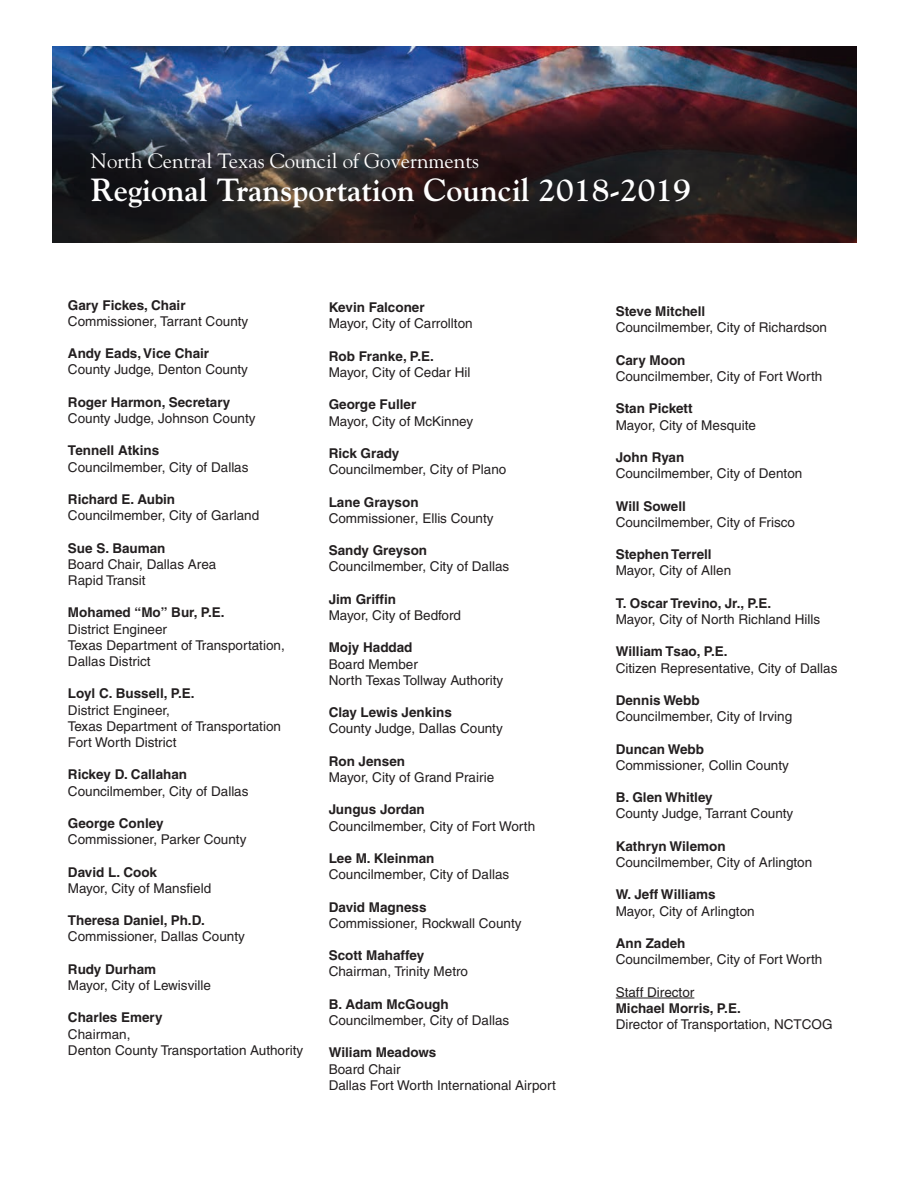
<style>
.page{position:relative;width:918px;height:1188px;background:#fff}
.page>*{position:absolute;margin:0;border:0;box-sizing:border-box;transform-origin:0 0}
.t1{font:700 31.95px "Goudy";color:#fff}
.t2{font:20.7px "Goudy";color:#fff}
.t3{font:13.5px/16.2px "Helvetica";color:#231f20}
.t4{font:700 13.5px "Helvetica";color:#231f20}
</style>
<div class="page">
<hr style="left:616px;top:998px;width:78px;height:1px;background:#231f20">
<img style="left:52px;top:46px;width:805px;height:197px">
<h2 class="t2" style="left:91px;top:152px;width:390px">North Central Texas Council of Governments</h2>
<h1 class="t1" style="left:91px;top:177px;width:601px">Regional Transportation Council 2018-2019</h1>
<p class="t4" style="left:68px;top:300px;width:119px">Gary Fickes, Chair</p>
<p class="t3" style="left:68px;top:314px;width:182px">Commissioner, Tarrant County</p>
<p class="t4" style="left:68px;top:348px;width:143px">Andy Eads, Vice Chair</p>
<p class="t3" style="left:68px;top:363px;width:182px">County Judge, Denton County</p>
<p class="t4" style="left:68px;top:397px;width:164px">Roger Harmon, Secretary</p>
<p class="t3" style="left:68px;top:412px;width:189px">County Judge, Johnson County</p>
<p class="t4" style="left:68px;top:445px;width:93px">Tennell Atkins</p>
<p class="t3" style="left:68px;top:460px;width:182px">Councilmember, City of Dallas</p>
<p class="t4" style="left:68px;top:494px;width:109px">Richard E. Aubin</p>
<p class="t3" style="left:68px;top:509px;width:193px">Councilmember, City of Garland</p>
<p class="t4" style="left:68px;top:543px;width:99px">Sue S. Bauman</p>
<p class="t3" style="left:68px;top:557px;width:150px">Board Chair, Dallas Area<br>Rapid Transit</p>
<p class="t4" style="left:68px;top:607px;width:158px">Mohamed “Mo” Bur, P.E.</p>
<p class="t3" style="left:68px;top:622px;width:218px">District Engineer<br>Texas Department of Transportation,<br>Dallas District</p>
<p class="t4" style="left:68px;top:688px;width:128px">Loyl C. Bussell, P.E.</p>
<p class="t3" style="left:68px;top:703px;width:215px">District Engineer,<br>Texas Department of Transportation<br>Fort Worth District</p>
<p class="t4" style="left:68px;top:769px;width:121px">Rickey D. Callahan</p>
<p class="t3" style="left:68px;top:784px;width:182px">Councilmember, City of Dallas</p>
<p class="t4" style="left:68px;top:818px;width:97px">George Conley</p>
<p class="t3" style="left:68px;top:833px;width:180px">Commissioner, Parker County</p>
<p class="t4" style="left:68px;top:867px;width:91px">David L. Cook</p>
<p class="t3" style="left:68px;top:881px;width:145px">Mayor, City of Mansfield</p>
<p class="t4" style="left:68px;top:915px;width:138px">Theresa Daniel, Ph.D.</p>
<p class="t3" style="left:68px;top:930px;width:178px">Commissioner, Dallas County</p>
<p class="t4" style="left:68px;top:964px;width:90px">Rudy Durham</p>
<p class="t3" style="left:68px;top:979px;width:144px">Mayor, City of Lewisville</p>
<p class="t4" style="left:68px;top:1012px;width:96px">Charles Emery</p>
<p class="t3" style="left:68px;top:1027px;width:237px">Chairman,<br>Denton County Transportation Authority</p>
<p class="t4" style="left:329px;top:302px;width:97px">Kevin Falconer</p>
<p class="t3" style="left:329px;top:317px;width:145px">Mayor, City of Carrollton</p>
<p class="t4" style="left:329px;top:351px;width:107px">Rob Franke, P.E.</p>
<p class="t3" style="left:329px;top:366px;width:143px">Mayor, City of Cedar Hil</p>
<p class="t4" style="left:329px;top:399px;width:89px">George Fuller</p>
<p class="t3" style="left:329px;top:414px;width:146px">Mayor, City of McKinney</p>
<p class="t4" style="left:329px;top:448px;width:72px">Rick Grady</p>
<p class="t3" style="left:329px;top:463px;width:179px">Councilmember, City of Plano</p>
<p class="t4" style="left:329px;top:496px;width:91px">Lane Grayson</p>
<p class="t3" style="left:329px;top:510px;width:166px">Commissioner, Ellis County</p>
<p class="t4" style="left:329px;top:545px;width:100px">Sandy Greyson</p>
<p class="t3" style="left:329px;top:560px;width:182px">Councilmember, City of Dallas</p>
<p class="t4" style="left:329px;top:594px;width:69px">Jim Griffin</p>
<p class="t3" style="left:329px;top:609px;width:134px">Mayor, City of Bedford</p>
<p class="t4" style="left:329px;top:642px;width:85px">Mojy Haddad</p>
<p class="t3" style="left:329px;top:657px;width:176px">Board Member<br>North Texas Tollway Authority</p>
<p class="t4" style="left:329px;top:707px;width:125px">Clay Lewis Jenkins</p>
<p class="t3" style="left:329px;top:722px;width:176px">County Judge, Dallas County</p>
<p class="t4" style="left:329px;top:756px;width:78px">Ron Jensen</p>
<p class="t3" style="left:329px;top:771px;width:167px">Mayor, City of Grand Prairie</p>
<p class="t4" style="left:329px;top:804px;width:98px">Jungus Jordan</p>
<p class="t3" style="left:329px;top:819px;width:208px">Councilmember, City of Fort Worth</p>
<p class="t4" style="left:329px;top:853px;width:107px">Lee M. Kleinman</p>
<p class="t3" style="left:329px;top:868px;width:182px">Councilmember, City of Dallas</p>
<p class="t4" style="left:329px;top:901px;width:99px">David Magness</p>
<p class="t3" style="left:329px;top:916px;width:194px">Commissioner, Rockwall County</p>
<p class="t4" style="left:329px;top:950px;width:97px">Scott Mahaffey</p>
<p class="t3" style="left:329px;top:965px;width:141px">Chairman, Trinity Metro</p>
<p class="t4" style="left:329px;top:999px;width:122px">B. Adam McGough</p>
<p class="t3" style="left:329px;top:1014px;width:182px">Councilmember, City of Dallas</p>
<p class="t4" style="left:329px;top:1047px;width:109px">Wiliam Meadows</p>
<p class="t3" style="left:329px;top:1062px;width:229px">Board Chair<br>Dallas Fort Worth International Airport</p>
<p class="t4" style="left:616px;top:306px;width:91px">Steve Mitchell</p>
<p class="t3" style="left:616px;top:321px;width:213px">Councilmember, City of Richardson</p>
<p class="t4" style="left:616px;top:355px;width:71px">Cary Moon</p>
<p class="t3" style="left:616px;top:370px;width:208px">Councilmember, City of Fort Worth</p>
<p class="t4" style="left:616px;top:403px;width:78px">Stan Pickett</p>
<p class="t3" style="left:616px;top:418px;width:142px">Mayor, City of Mesquite</p>
<p class="t4" style="left:616px;top:452px;width:70px">John Ryan</p>
<p class="t3" style="left:616px;top:467px;width:188px">Councilmember, City of Denton</p>
<p class="t4" style="left:616px;top:501px;width:72px">Will Sowell</p>
<p class="t3" style="left:616px;top:515px;width:181px">Councilmember, City of Frisco</p>
<p class="t4" style="left:616px;top:549px;width:97px">Stephen Terrell</p>
<p class="t3" style="left:616px;top:564px;width:117px">Mayor, City of Allen</p>
<p class="t4" style="left:616px;top:598px;width:157px">T. Oscar Trevino, Jr., P.E.</p>
<p class="t3" style="left:616px;top:613px;width:206px">Mayor, City of North Richland Hills</p>
<p class="t4" style="left:616px;top:646px;width:113px">William Tsao, P.E.</p>
<p class="t3" style="left:616px;top:661px;width:223px">Citizen Representative, City of Dallas</p>
<p class="t4" style="left:616px;top:695px;width:85px">Dennis Webb</p>
<p class="t3" style="left:616px;top:710px;width:178px">Councilmember, City of Irving</p>
<p class="t4" style="left:616px;top:744px;width:90px">Duncan Webb</p>
<p class="t3" style="left:616px;top:758px;width:175px">Commissioner, Collin County</p>
<p class="t4" style="left:616px;top:792px;width:99px">B. Glen Whitley</p>
<p class="t3" style="left:616px;top:807px;width:179px">County Judge, Tarrant County</p>
<p class="t4" style="left:616px;top:841px;width:111px">Kathryn Wilemon</p>
<p class="t3" style="left:616px;top:856px;width:198px">Councilmember, City of Arlington</p>
<p class="t4" style="left:616px;top:889px;width:101px">W. Jeff Williams</p>
<p class="t3" style="left:616px;top:904px;width:140px">Mayor, City of Arlington</p>
<p class="t4" style="left:616px;top:938px;width:71px">Ann Zadeh</p>
<p class="t3" style="left:616px;top:953px;width:208px">Councilmember, City of Fort Worth</p>
<p class="t3" style="left:616px;top:985px;width:80px">Staff Director</p>
<p class="t4" style="left:616px;top:1003px;width:127px">Michael Morris, P.E.</p>
<p class="t3" style="left:616px;top:1018px;width:218px">Director of Transportation, NCTCOG</p>
</div>
